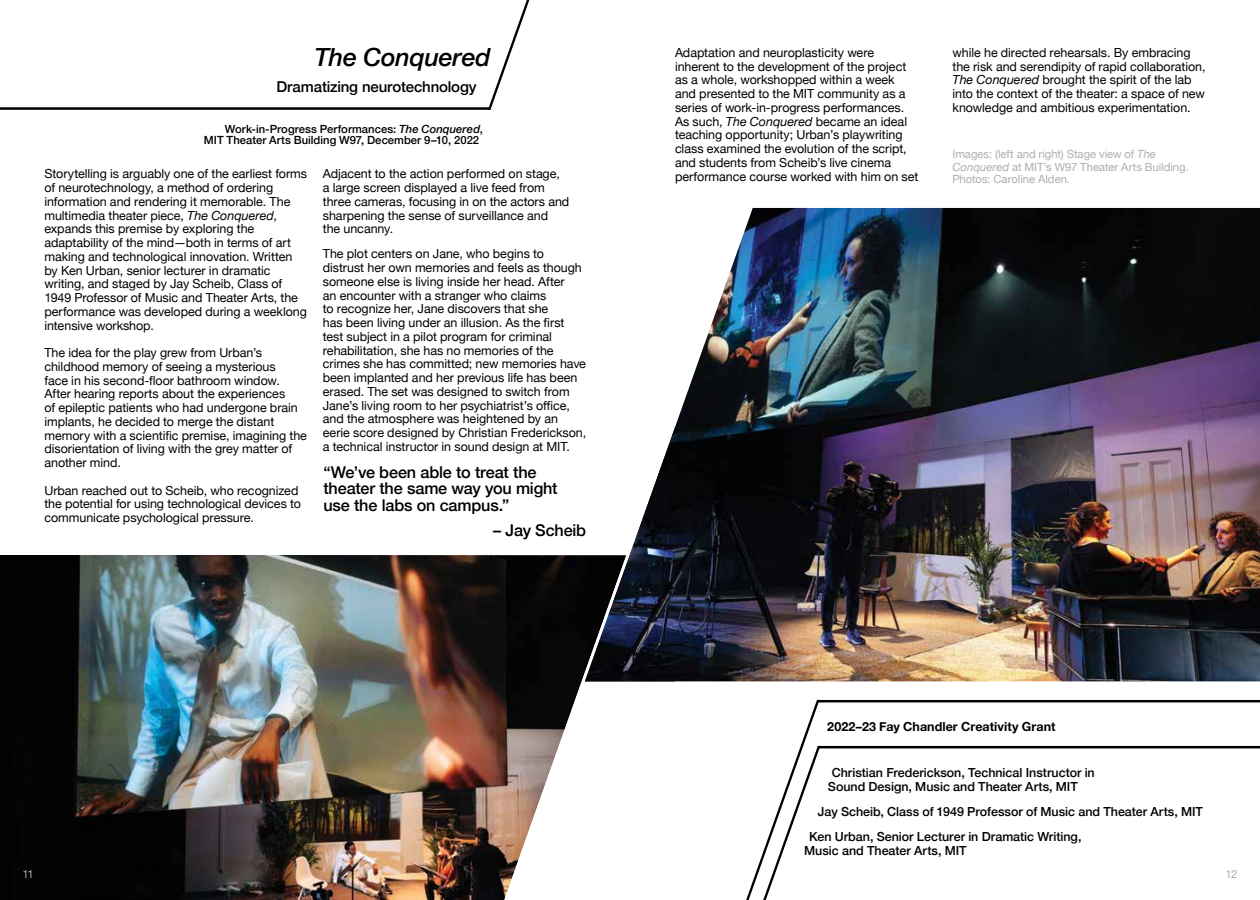
<style>
.page{position:relative;width:1260px;height:900px;background:#fff}
.page>*{position:absolute;margin:0;border:0;box-sizing:border-box;transform-origin:0 0}
.t1{font:italic 500 25px "Helvetica Neue";letter-spacing:-.01em;color:#000}
.t2{font:500 16.25px/16.2px "Helvetica Neue";letter-spacing:-.01em;color:#000}
.t3{font:500 15px "Helvetica Neue";letter-spacing:-.01em;color:#000}
.t4{font:12.5px/13.8px "Helvetica Neue";letter-spacing:-.005em;color:#000}
.t5{font:500 12.5px/13.8px "Helvetica Neue";color:#000}
.t6{font:700 12.5px "Helvetica Neue";letter-spacing:.005em;color:#000}
.t7{font:11.25px/12.5px "Helvetica Neue";color:#abaeab}
.t8{font:500 11.25px/11.9px "Helvetica Neue";letter-spacing:.005em;color:#000}
.s1{font-style:italic}
</style>
<div class="page">
<img style="left:0;top:555px;width:632px;height:345px">
<hr style="left:0;top:107px;width:490px;height:3px;background:#000">
<svg style="left:486px;top:0;width:44px;height:110px"></svg>
<hr style="left:818px;top:746px;width:442px;height:2px;background:#000">
<hr style="left:817px;top:700px;width:443px;height:2px;background:#000">
<svg style="left:746px;top:699px;width:76px;height:201px"></svg>
<img style="left:585px;top:208px;width:675px;height:473px">
<h1 class="t1" style="left:314px;top:36px;width:178px">The Conquered</h1>
<p class="t3" style="left:277px;top:75px;width:202px">Dramatizing neurotechnology</p>
<p class="t8" style="left:204px;top:122px;width:281px;text-indent:21px">Work-in-Progress Performances: <span class="s1">The Conquered</span>,<br>MIT Theater Arts Building W97, December 9–10, 2022</p>
<p class="t4" style="left:44px;top:168px;width:264px">Storytelling is arguably one of the earliest forms of neurotechnology, a method of ordering information and rendering it memorable. The multimedia theater piece, <span class="s1">The Conquered</span>, expands this premise by exploring the adaptability of the mind—both in terms of art making and technological innovation. Written by Ken Urban, senior lecturer in dramatic writing, and staged by Jay Scheib, Class of 1949 Professor of Music and Theater Arts, the performance was developed during a weeklong intensive workshop.</p>
<p class="t4" style="left:44px;top:347px;width:264px">The idea for the play grew from Urban’s childhood memory of seeing a mysterious<br>face in his second-floor bathroom window.<br>After hearing reports about the experiences<br>of epileptic patients who had undergone brain implants, he decided to merge the distant memory with a scientific premise, imagining the disorientation of living with the grey matter of another mind.</p>
<p class="t4" style="left:44px;top:484px;width:258px">Urban reached out to Scheib, who recognized the potential for using technological devices to communicate psychological pressure.</p>
<p class="t4" style="left:323px;top:168px;width:248px">Adjacent to the action performed on stage, a large screen displayed a live feed from three cameras, focusing in on the actors and sharpening the sense of surveillance and<br>the uncanny.</p>
<p class="t4" style="left:323px;top:248px;width:265px">The plot centers on Jane, who begins to distrust her own memories and feels as though someone else is living inside her head. After<br>an encounter with a stranger who claims<br>to recognize her, Jane discovers that she<br>has been living under an illusion. As the first test subject in a pilot program for criminal rehabilitation, she has no memories of the crimes she has committed; new memories have been implanted and her previous life has been erased. The set was designed to switch from Jane’s living room to her psychiatrist’s office, and the atmosphere was heightened by an eerie score designed by Christian Frederickson, a technical instructor in sound design at MIT.</p>
<h2 class="t2" style="left:323px;top:463px;width:236px">“We’ve been able to treat the theater the same way you might use the labs on campus.”</h2>
<h2 class="t2" style="left:493px;top:520px;width:95px">– Jay Scheib</h2>
<p class="t7" style="left:22px;top:868px;width:13px">11</p>
<p class="t4" style="left:675px;top:46px;width:245px">Adaptation and neuroplasticity were inherent to the development of the project as a whole, workshopped within a week and presented to the MIT community as a series of work-in-progress performances.<br>As such, <span class="s1">The Conquered</span> became an ideal teaching opportunity; Urban’s playwriting class examined the evolution of the script, and students from Scheib’s live cinema performance course worked with him on set</p>
<p class="t4" style="left:952px;top:46px;width:255px">while he directed rehearsals. By embracing the risk and serendipity of rapid collaboration, <span class="s1">The Conquered</span> brought the spirit of the lab into the context of the theater: a space of new knowledge and ambitious experimentation.</p>
<p class="t7" style="left:952px;top:149px;width:238px">Images: (left and right) Stage view of <span class="s1">The<br>Conquered</span> at MIT’s W97 Theater Arts Building.<br>Photos: Caroline Alden.</p>
<p class="t6" style="left:827px;top:717px;width:230px">2022–23 Fay Chandler Creativity Grant</p>
<p class="t5" style="left:828px;top:765px;width:268px;text-indent:4px">Christian Frederickson, Technical Instructor in<br>Sound Design, Music and Theater Arts, MIT</p>
<p class="t5" style="left:809px;top:798px;width:395px;line-height:25px;text-indent:9px">Jay Scheib, Class of 1949 Professor of Music and Theater Arts, MIT<br>Ken Urban, Senior Lecturer in Dramatic Writing,</p>
<p class="t5" style="left:804px;top:842px;width:164px">Music and Theater Arts, MIT</p>
<p class="t7" style="left:1226px;top:868px;width:13px">12</p>
</div>
